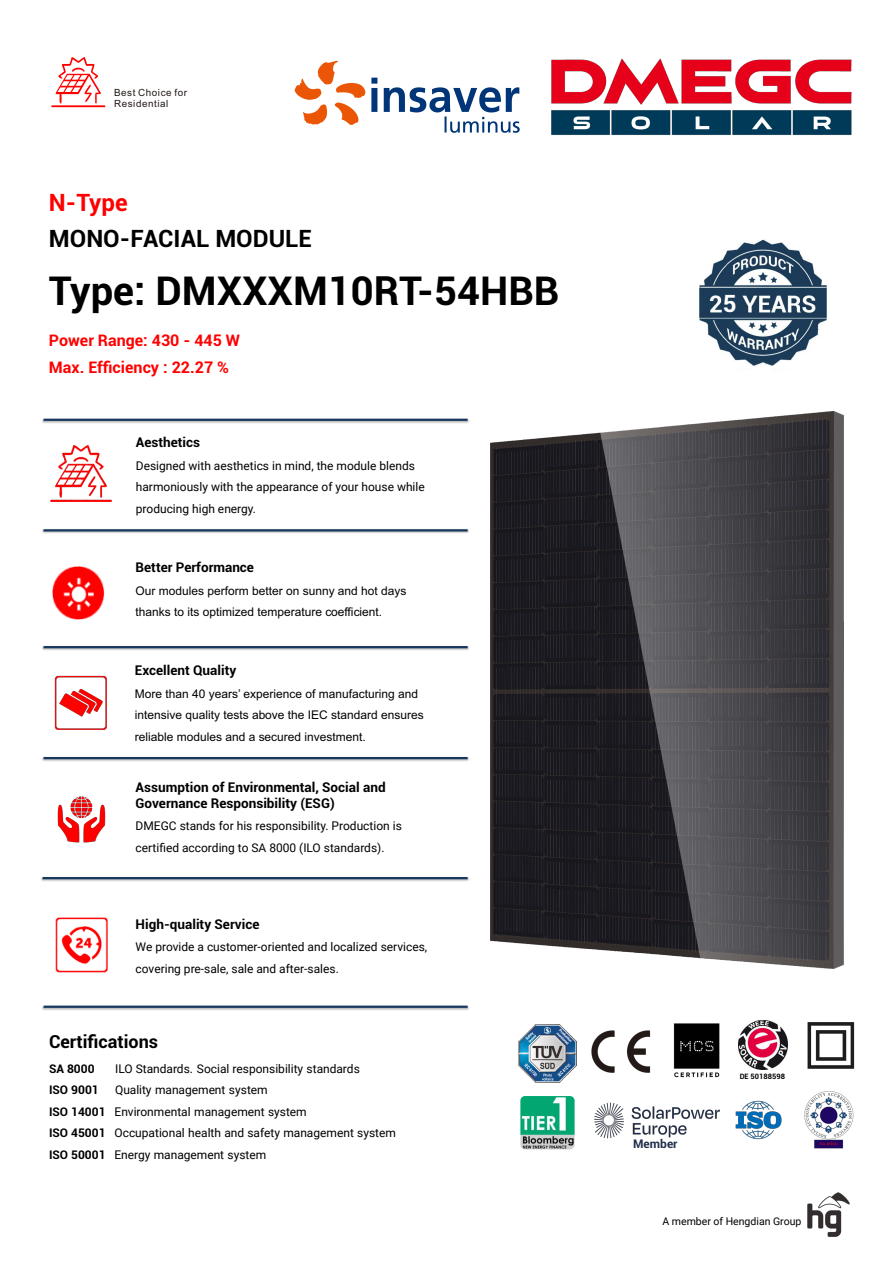
<style>
.page{position:relative;width:893px;height:1263px;background:#fff}
.page>*{position:absolute;margin:0;border:0;box-sizing:border-box;transform-origin:0 0}
.t1{font:700 39.97px "Roboto";color:#000}
.t2{font:700 24px "Roboto";color:#000}
.t3{font:700 24px "Roboto";color:#f00}
.t4{font:700 24px "Roboto";color:#fff}
.t5{font:700 18px "Roboto";color:#000}
.t6{font:700 16.05px/26.8px "Roboto";color:#f00}
.t7{font:700 13.5px/16.2px "Roboto";color:#000}
.t8{font:12px/21.6px "Roboto";color:#000}
.t9{font:12px/21.6px "Arial";color:#000}
.t10{font:700 12px "Roboto";color:#000}
.t11{font:700 12px "Roboto";color:#212f4b}
.t12{font:10.5px "Roboto";color:#000}
.t13{font:9.9px/11px "Arial";letter-spacing:.055em;color:#231916}
.t14{font:700 7.5px "Roboto";color:#000}
.s1{font-weight:700}
</style>
<div class="page">
<img style="left:551px;top:58px;width:301px;height:77px">
<img style="left:807px;top:1192px;width:43px;height:45px">
<img style="left:591px;top:1030px;width:60px;height:43px">
<img style="left:673px;top:1023px;width:47px;height:55px">
<img style="left:738px;top:1020px;width:49px;height:49px">
<img style="left:807px;top:1022px;width:48px;height:47px">
<img style="left:594px;top:1102px;width:126px;height:37px">
<img style="left:735px;top:1100px;width:47px;height:40px">
<img style="left:804px;top:1091px;width:50px;height:58px">
<img style="left:520px;top:1095px;width:54px;height:54px;border-radius:5px">
<svg style="left:51px;top:57px;width:54px;height:50px"></svg>
<img style="left:42px;top:418px;width:427px;height:5px">
<hr style="left:44px;top:418px;width:423px;height:3px;background:#17375e">
<img style="left:42px;top:529px;width:427px;height:4px">
<hr style="left:44px;top:529px;width:423px;height:2px;background:#17375e">
<img style="left:42px;top:646px;width:427px;height:4px">
<hr style="left:44px;top:646px;width:423px;height:2px;background:#17375e">
<img style="left:42px;top:757px;width:427px;height:4px">
<hr style="left:44px;top:757px;width:423px;height:2px;background:#17375e">
<img style="left:41px;top:877px;width:428px;height:4px">
<hr style="left:43px;top:877px;width:424px;height:2px;background:#17375e">
<img style="left:57px;top:796px;width:48px;height:47px">
<img style="left:42px;top:1005px;width:427px;height:5px">
<hr style="left:44px;top:1005px;width:423px;height:2px;background:#17375e">
<img style="left:55px;top:675px;width:52px;height:55px">
<img style="left:52px;top:566px;width:52px;height:53px">
<img style="left:55px;top:917px;width:53px;height:55px">
<img style="left:491px;top:411px;width:352px;height:557px">
<img style="left:51px;top:445px;width:61px;height:56px">
<img style="left:518px;top:1024px;width:58px;height:58px">
<img style="left:699px;top:239px;width:128px;height:127px">
<img style="left:294px;top:60px;width:226px;height:73px">
<p class="t13" style="left:114px;top:88px;width:74px">Best Choice for<br>Residential</p>
<h2 class="t3" style="left:49px;top:193px;width:80px">N-Type</h2>
<h2 class="t2" style="left:49px;top:229px;width:264px">MONO-FACIAL MODULE</h2>
<h1 class="t1" style="left:49px;top:275px;width:512px">Type: DMXXXM10RT-54HBB</h1>
<h3 class="t6" style="left:49px;top:329px;width:193px">Power Range: 430 - 445 W<br>Max. Efficiency : 22.27 %</h3>
<p class="t7" style="left:136px;top:436px;width:66px">Aesthetics</p>
<p class="t8" style="left:136px;top:454px;width:290px">Designed with aesthetics in mind, the module blends harmoniously with the appearance of your house while producing high energy.</p>
<p class="t7" style="left:136px;top:560px;width:120px">Better Performance</p>
<p class="t9" style="left:136px;top:580px;width:272px">Our modules perform better on sunny and hot days thanks to its optimized temperature coefficient.</p>
<p class="t7" style="left:135px;top:663px;width:103px">Excellent Quality</p>
<p class="t9" style="left:135px;top:683px;width:290px">More than 40 years’ experience of manufacturing and intensive quality tests above the IEC standard ensures reliable modules and a secured investment.</p>
<p class="t7" style="left:136px;top:780px;width:251px">Assumption of Environmental, Social and<br>Governance Responsibility (ESG)</p>
<p class="t8" style="left:136px;top:814px;width:268px">DMEGC stands for his responsibility. Production is certified according to SA 8000 (ILO standards).</p>
<p class="t7" style="left:136px;top:917px;width:125px">High-quality Service</p>
<p class="t8" style="left:136px;top:935px;width:293px">We provide a customer-oriented and localized services, covering pre-sale, sale and after-sales.</p>
<h3 class="t5" style="left:49px;top:1034px;width:111px">Certifications</h3>
<p class="t10" style="left:49px;top:1063px;width:47px">SA 8000</p>
<p class="t8" style="left:115px;top:1056px;width:246px">ILO Standards. Social responsibility standards</p>
<p class="t10" style="left:49px;top:1085px;width:51px">ISO 9001</p>
<p class="t8" style="left:49px;top:1078px;width:348px;text-indent:66px">Quality management system<br><span class="s1">ISO 14001</span> Environmental management system<br><span class="s1">ISO 45001</span> Occupational health and safety management system <span class="s1">ISO 50001</span> Energy management system</p>
<h2 class="t4" style="left:722px;top:294px;width:15px">5</h2>
<p class="t11" style="left:633px;top:1138px;width:46px">Member</p>
<p class="t14" style="left:739px;top:1073px;width:47px">DE 50188598</p>
<p class="t12" style="left:662px;top:1213px;width:141px">A member of Hengdian Group</p>
</div>
